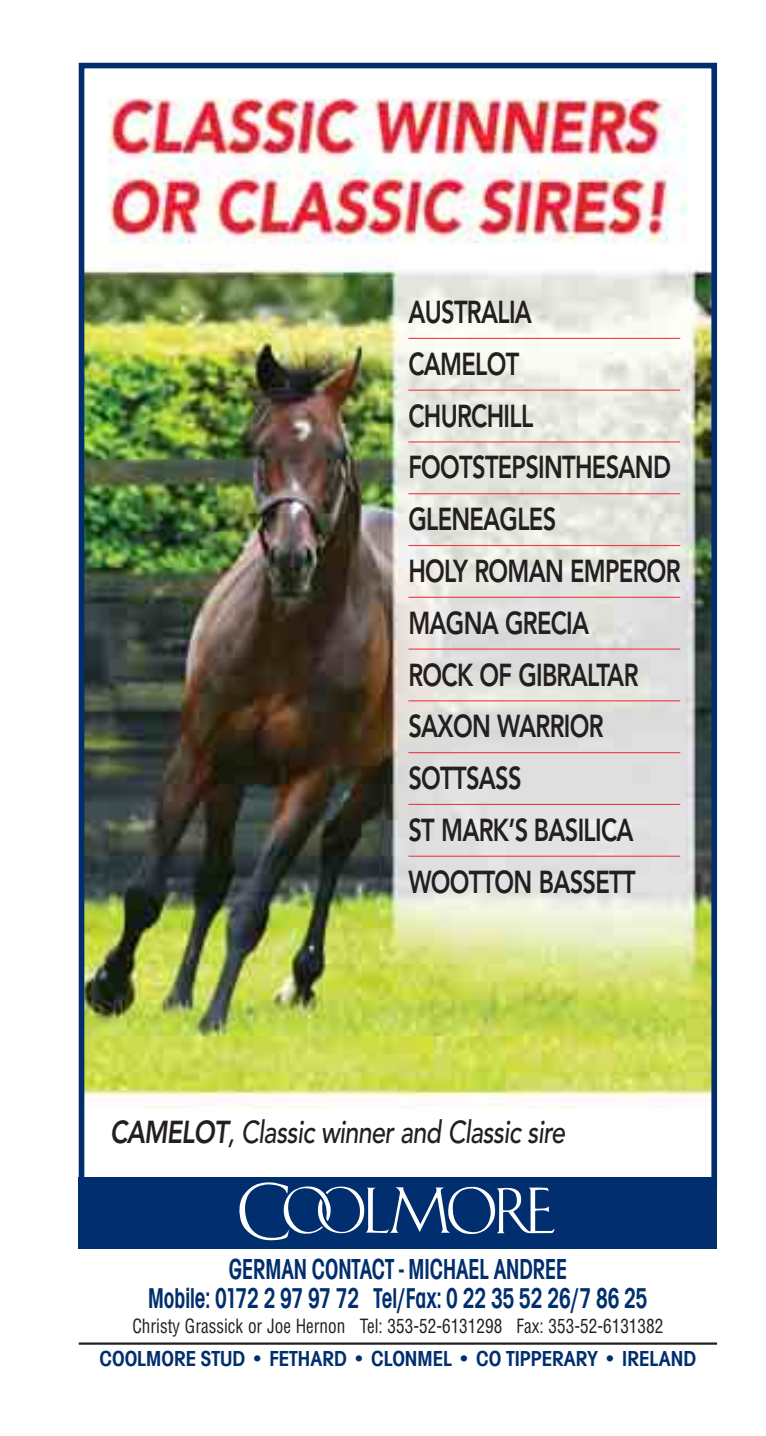
<style>
.page{position:relative;width:766px;height:1436px;background:#fff}
.page>*{position:absolute;margin:0;border:0;box-sizing:border-box;transform-origin:0 0}
.t1{font:800 31.5px/51.8px "Avenir";letter-spacing:-.03em;color:#231f20;scale:.75 1}
.t2{font:italic 500 31.5px "Avenir";letter-spacing:-.03em;color:#231f20;scale:.8 1}
.t3{font:600 condensed 29.93px "Avant Garde Gothic Itc T";color:#002e6e;scale:.79 1}
.t4{font:600 condensed 29.7px "Avant Garde Gothic Itc T";color:#002e6e;scale:.79 1}
.t5{font:600 condensed 22.5px "Avant Garde Gothic Itc T";color:#002e6e}
.t6{font:condensed 19.12px "Helvetica";color:#231f20;scale:.9 1}
.s1{font-weight:800}
</style>
<div class="page">
<hr style="left:79px;top:1342px;width:637px;height:2px;background:#231f20">
<img style="left:86px;top:97px;width:623px;height:1011px">
<div style="left:79px;top:63px;width:637px;height:1124px;border:6px solid #002e6e"></div>
<div style="left:79px;top:1177px;width:637px;height:71px;background:#002e6e"></div>
<svg style="left:239px;top:1182px;width:315px;height:58px"></svg>
<hr style="left:408px;top:338px;width:272px;height:1px;background:#ef3a42">
<hr style="left:408px;top:389px;width:272px;height:1px;background:#ef3a42">
<hr style="left:408px;top:441px;width:272px;height:1px;background:#ef3a42">
<hr style="left:408px;top:493px;width:272px;height:1px;background:#ef3a42">
<hr style="left:408px;top:545px;width:272px;height:1px;background:#ef3a42">
<hr style="left:408px;top:596px;width:272px;height:1px;background:#ef3a42">
<hr style="left:408px;top:648px;width:272px;height:1px;background:#ef3a42">
<hr style="left:408px;top:700px;width:272px;height:1px;background:#ef3a42">
<hr style="left:408px;top:752px;width:272px;height:1px;background:#ef3a42">
<hr style="left:408px;top:803px;width:272px;height:1px;background:#ef3a42">
<hr style="left:408px;top:855px;width:272px;height:1px;background:#ef3a42">
<p class="t1" style="left:408px;top:289px;width:364px">AUSTRALIA<br>CAMELOT<br>CHURCHILL<br>FOOTSTEPSINTHESAND<br>GLENEAGLES<br>HOLY ROMAN EMPEROR<br>MAGNA GRECIA<br>ROCK OF GIBRALTAR<br>SAXON WARRIOR<br>SOTTSASS<br>ST MARK’S BASILICA<br>WOOTTON BASSETT</p>
<p class="t2" style="left:110px;top:1118px;width:570px"><span class="s1">CAMELOT</span>, Classic winner and Classic sire</p>
<p class="t3" style="left:229px;top:1258px;width:429px">GERMAN CONTACT - MICHAEL ANDREE</p>
<p class="t4" style="left:148px;top:1287px;width:633px">Mobile: 0172 2 97 97 72 Tel/Fax: 0 22 35 52 26/7 86 25</p>
<p class="t6" style="left:132px;top:1317px;width:591px">Christy Grassick or Joe Hernon Tel: 353-52-6131298 Fax: 353-52-6131382</p>
<p class="t5" style="left:99px;top:1350px;width:598px">COOLMORE STUD • FETHARD • CLONMEL • CO TIPPERARY • IRELAND</p>
</div>
